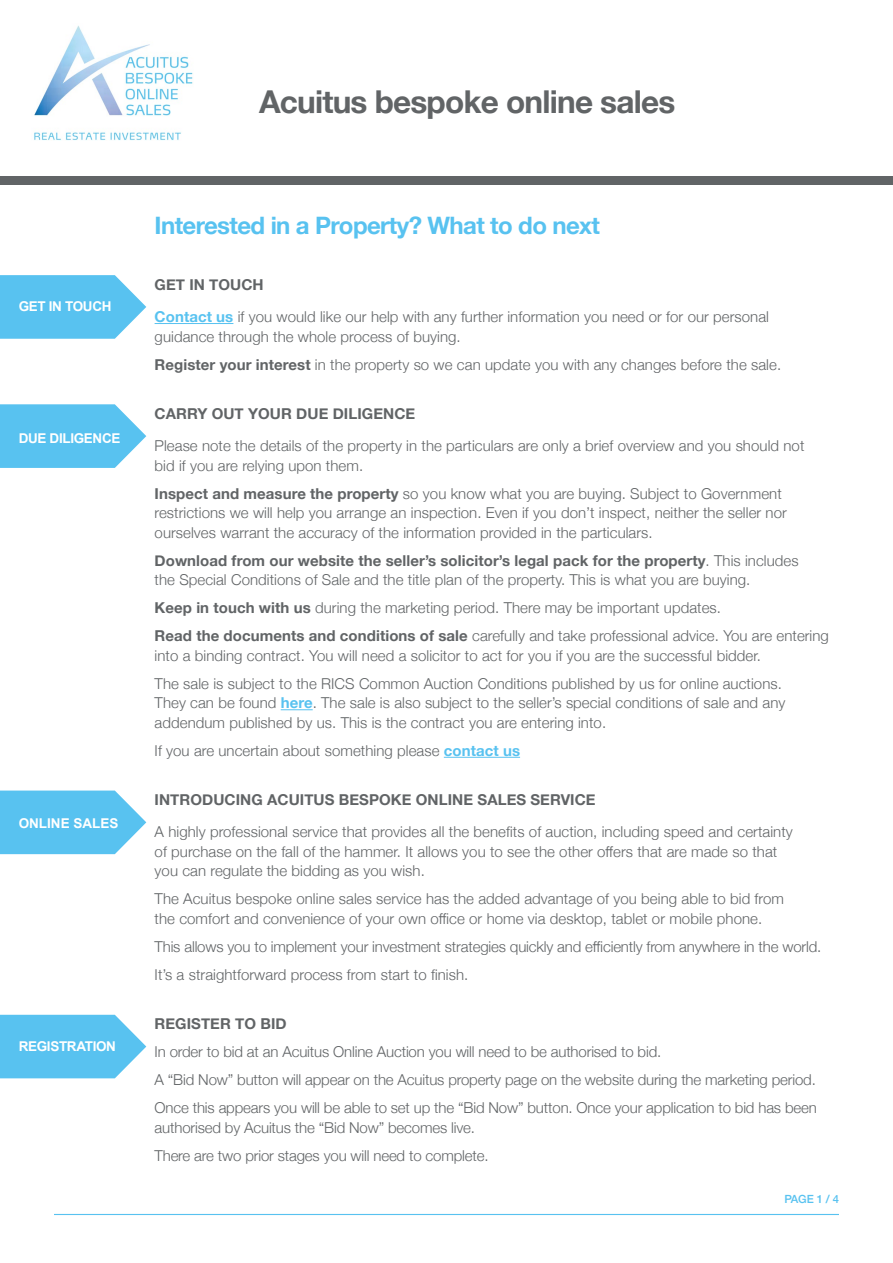
<style>
.page{position:relative;width:893px;height:1263px;background:#fff}
.page>*{position:absolute;margin:0;border:0;box-sizing:border-box;transform-origin:0 0}
.t1{font:700 31.5px "Helvetica Neue";letter-spacing:-.025em;color:#616466}
.t2{font:700 24px "Helvetica Neue";letter-spacing:-.025em;color:#58c2f0}
.t3{font:300 15px/19.5px "Helvetica Neue";letter-spacing:.005em;color:#616466}
.t4{font:700 15px "Helvetica Neue";letter-spacing:.005em;color:#616466}
.t5{font:700 13.5px "Arial";letter-spacing:-.025em;color:#fff}
.t6{font:700 13.5px "Arial";color:#fff}
.t7{font:500 11.25px "Helvetica Neue";color:#58c2f0}
.s1{font-weight:700}
.s2{font-weight:700;color:#58c2f0}
</style>
<div class="page">
<div style="left:0;top:176px;width:893px;height:9px;background:#616466"></div>
<hr style="left:155px;top:323px;width:78px;height:1px;background:#58c2f0">
<svg style="left:0;top:275px;width:146px;height:64px;background:#69c8f1"></svg>
<svg style="left:0;top:790px;width:146px;height:64px;background:#6ac8f1"></svg>
<svg style="left:0;top:1015px;width:146px;height:63px;background:#68c8f1"></svg>
<hr style="left:281px;top:709px;width:32px;height:1px;background:#58c2f0">
<hr style="left:444px;top:757px;width:76px;height:1px;background:#58c2f0">
<svg style="left:0;top:404px;width:146px;height:64px;background:#69c8f1"></svg>
<img style="left:34px;top:25px;width:159px;height:115px">
<hr style="left:54px;top:1214px;width:785px;height:1px;background:#58c2f0">
<h1 class="t1" style="left:259px;top:77px;width:418px">Acuitus bespoke online sales</h1>
<p class="t5" style="left:19px;top:298px;width:94px">GET IN TOUCH</p>
<p class="t5" style="left:19px;top:429px;width:103px">DUE DILIGENCE</p>
<p class="t6" style="left:19px;top:815px;width:101px">ONLINE SALES</p>
<p class="t5" style="left:19px;top:1038px;width:99px">REGISTRATION</p>
<h2 class="t2" style="left:155px;top:206px;width:447px">Interested in a Property? What to do next</h2>
<p class="t3" style="left:155px;top:267px;width:616px;line-height:32.2px"><span class="s1">GET IN TOUCH<br></span><span class="s2">Contact us</span> if you would like our help with any further information you need or for our personal</p>
<p class="t3" style="left:155px;top:321px;width:628px;line-height:28px">guidance through the whole process of buying.<br><span class="s1">Register your interest</span> in the property so we can update you with any changes before the sale.</p>
<p class="t4" style="left:155px;top:402px;width:262px">CARRY OUT YOUR DUE DILIGENCE</p>
<p class="t3" style="left:155px;top:435px;width:651px">Please note the details of the property in the particulars are only a brief overview and you should not bid if you are relying upon them.</p>
<p class="t3" style="left:155px;top:482px;width:634px"><span class="s1">Inspect and measure the property</span> so you know what you are buying. Subject to Government restrictions we will help you arrange an inspection. Even if you don’t inspect, neither the seller nor ourselves warrant the accuracy of the information provided in the particulars.</p>
<p class="t3" style="left:155px;top:549px;width:645px"><span class="s1">Download from our website the seller’s solicitor’s legal pack for the property</span>. This includes the Special Conditions of Sale and the title plan of the property. This is what you are buying.</p>
<p class="t3" style="left:155px;top:593px;width:676px;line-height:28px"><span class="s1">Keep in touch with us</span> during the marketing period. There may be important updates.<br><span class="s1">Read the documents and conditions of sale</span> carefully and take professional advice. You are entering</p>
<p class="t3" style="left:155px;top:640px;width:629px;line-height:28px">into a binding contract. You will need a solicitor to act for you if you are the successful bidder.<br>The sale is subject to the RICS Common Auction Conditions published by us for online auctions.</p>
<p class="t3" style="left:155px;top:692px;width:632px">They can be found <span class="s2">here</span>. The sale is also subject to the seller’s special conditions of sale and any addendum published by us. This is the contract you are entering into.</p>
<p class="t3" style="left:155px;top:740px;width:367px">If you are uncertain about something please <span class="s2">contact us</span></p>
<p class="t4" style="left:155px;top:788px;width:443px">INTRODUCING ACUITUS BESPOKE ONLINE SALES SERVICE</p>
<p class="t3" style="left:155px;top:821px;width:640px">A highly professional service that provides all the benefits of auction, including speed and certainty of purchase on the fall of the hammer. It allows you to see the other offers that are made so that you can regulate the bidding as you wish.</p>
<p class="t3" style="left:155px;top:888px;width:631px">The Acuitus bespoke online sales service has the added advantage of you being able to bid from the comfort and convenience of your own office or home via desktop, tablet or mobile phone.</p>
<p class="t3" style="left:155px;top:931px;width:668px;line-height:28px">This allows you to implement your investment strategies quickly and efficiently from anywhere in the world.<br>It’s a straightforward process from start to finish.</p>
<p class="t4" style="left:155px;top:1012px;width:134px">REGISTER TO BID</p>
<p class="t3" style="left:155px;top:1037px;width:664px;line-height:28px">In order to bid at an Acuitus Online Auction you will need to be authorised to bid.<br>A “Bid Now” button will appear on the Acuitus property page on the website during the marketing period.<br>Once this appears you will be able to set up the “Bid Now” button. Once your application to bid has been</p>
<p class="t3" style="left:155px;top:1112px;width:336px;line-height:28px">authorised by Acuitus the “Bid Now” becomes live.<br>There are two prior stages you will need to complete.</p>
<p class="t7" style="left:784px;top:1190px;width:56px">PAGE 1 / 4</p>
</div>
